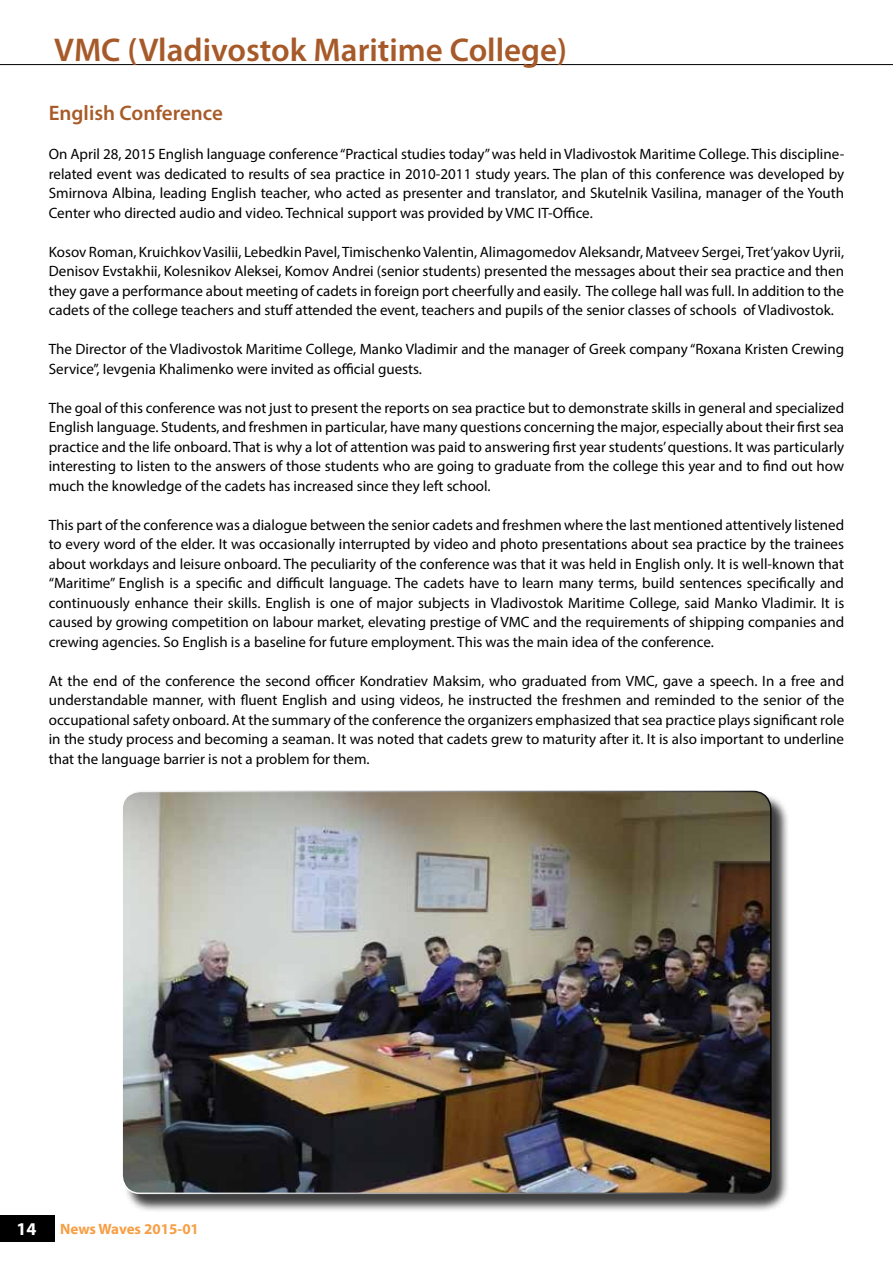
<style>
.page{position:relative;width:893px;height:1263px;background:#fff}
.page>*{position:absolute;margin:0;border:0;box-sizing:border-box;transform-origin:0 0}
.t1{font:600 33px "Myriad Pro";color:#a75a29}
.t2{font:600 21px "Myriad Pro";color:#a85b28}
.t3{font:700 18px "Myriad Pro";color:#fff}
.t4{font:15px/19.5px "Myriad Pro";color:#000;text-align:justify}
.t5{font:700 15px "Myriad Pro";letter-spacing:-.005em;color:#f79f45}
</style>
<div class="page">
<div style="left:0;top:1215px;width:54px;height:26px;background:#000"></div>
<svg style="left:0;top:64px;width:893px;height:1px"></svg>
<div style="left:124px;top:793px;width:666px;height:419px;background:#000;opacity:.75"></div>
<img style="left:124px;top:791px;width:647px;height:402px">
<div style="left:121px;top:791px;width:651px;height:403px;border:2px solid #fff;border-radius:18px"></div>
<h1 class="t1" style="left:54px;top:29px;width:514px">VMC (Vladivostok Maritime College)</h1>
<h2 class="t2" style="left:49px;top:100px;width:176px">English Conference</h2>
<p class="t4" style="left:49px;top:144px;width:797px">On April 28, 2015 English language conference “Practical studies today” was held in Vladivostok Maritime College. This discipline&shy;related event was dedicated to results of sea practice in 2010-2011 study years. The plan of this conference was developed by Smirnova Albina, leading English teacher, who acted as presenter and translator, and Skutelnik Vasilina, manager of the Youth Center who directed audio and video. Technical support was provided by VMC IT-Office.</p>
<p class="t4" style="left:49px;top:241px;width:797px">Kosov Roman, Kruichkov Vasilii, Lebedkin Pavel, Timischenko Valentin, Alimagomedov Aleksandr, Matveev Sergei, Tret’yakov Uyrii, Denisov Evstakhii, Kolesnikov Aleksei, Komov Andrei (senior students) presented the messages about their sea practice and then they gave a performance about meeting of cadets in foreign port cheerfully and easily. The college hall was full. In addition to the cadets of the college teachers and stuff attended the event, teachers and pupils of the senior classes of schools of Vladivostok.</p>
<p class="t4" style="left:49px;top:339px;width:797px">The Director of the Vladivostok Maritime College, Manko Vladimir and the manager of Greek company “Roxana Kristen Crewing<br>Service”, Ievgenia Khalimenko were invited as official guests.</p>
<p class="t4" style="left:49px;top:397px;width:797px">The goal of this conference was not just to present the reports on sea practice but to demonstrate skills in general and specialized English language. Students, and freshmen in particular, have many questions concerning the major, especially about their first sea practice and the life onboard. That is why a lot of attention was paid to answering first year students’ questions. It was particularly interesting to listen to the answers of those students who are going to graduate from the college this year and to find out how much the knowledge of the cadets has increased since they left school.</p>
<p class="t4" style="left:49px;top:514px;width:797px">This part of the conference was a dialogue between the senior cadets and freshmen where the last mentioned attentively listened to every word of the elder. It was occasionally interrupted by video and photo presentations about sea practice by the trainees about workdays and leisure onboard. The peculiarity of the conference was that it was held in English only. It is well-known that “Maritime” English is a specific and difficult language. The cadets have to learn many terms, build sentences specifically and continuously enhance their skills. English is one of major subjects in Vladivostok Maritime College, said Manko Vladimir. It is caused by growing competition on labour market, elevating prestige of VMC and the requirements of shipping companies and crewing agencies. So English is a baseline for future employment. This was the main idea of the conference.</p>
<p class="t4" style="left:49px;top:670px;width:797px">At the end of the conference the second officer Kondratiev Maksim, who graduated from VMC, gave a speech. In a free and understandable manner, with fluent English and using videos, he instructed the freshmen and reminded to the senior of the occupational safety onboard. At the summary of the conference the organizers emphasized that sea practice plays significant role in the study process and becoming a seaman. It was noted that cadets grew to maturity after it. It is also important to underline that the language barrier is not a problem for them.</p>
<p class="t3" style="left:17px;top:1217px;width:21px">14</p>
<p class="t5" style="left:60px;top:1219px;width:140px">News Waves 2015-01</p>
</div>
